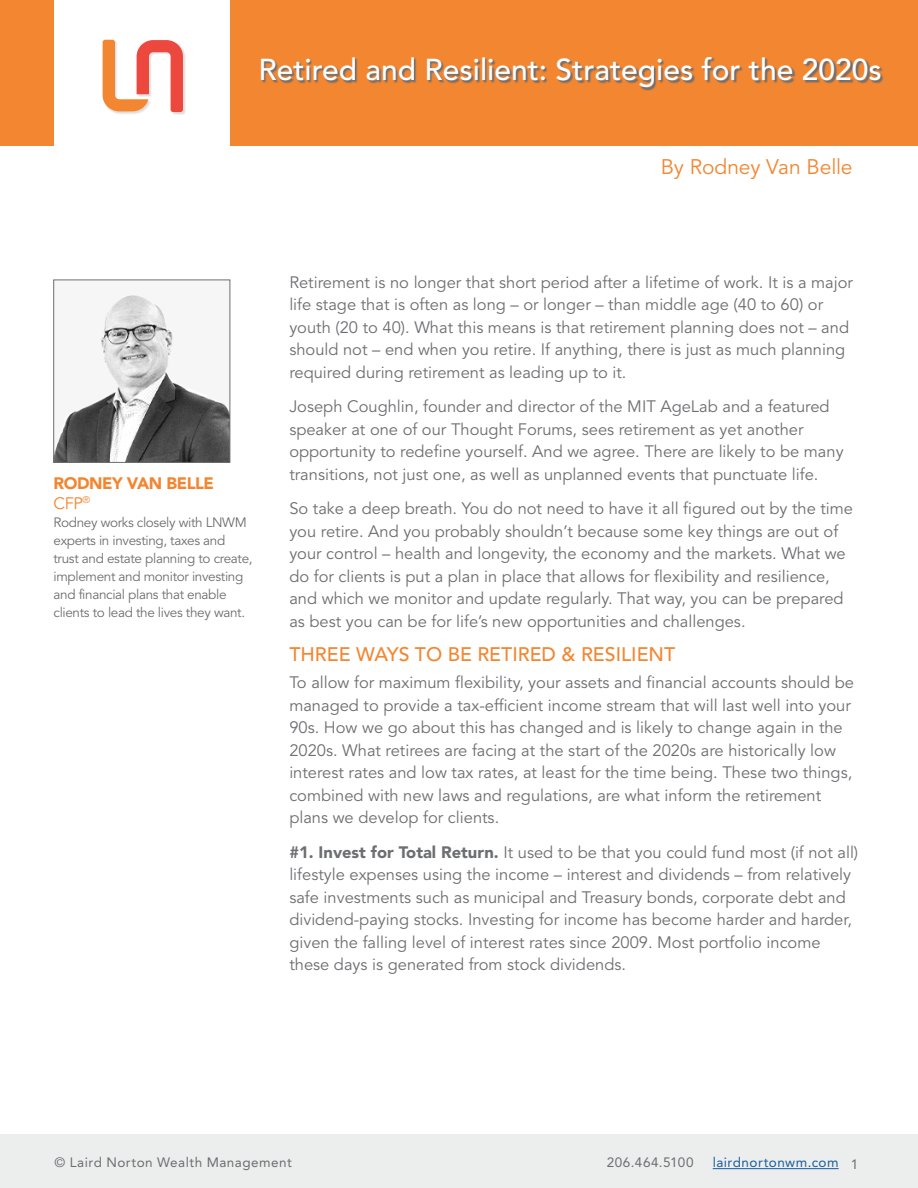
<style>
.page{position:relative;width:918px;height:1188px;background:#fff}
.page>*{position:absolute;margin:0;border:0;box-sizing:border-box;transform-origin:0 0}
.t1{font:500 30px "Avenir LT Std";color:#fff}
.t2{font:21px "Avenir LT Std";letter-spacing:-.005em;color:#f38630}
.t3{font:500 19.5px "Avenir LT Std";color:#f38630}
.t4{font:16.5px/22.5px "Avenir LT Std";color:#6d6e71}
.t5{font:900 16.5px/19.8px "Avenir LT Std";letter-spacing:-.025em;color:#f3852f}
.t6{font:13.5px/18px "Avenir LT Std";letter-spacing:-.025em;color:#6d6e71}
.t7{font:13.5px "Avenir LT Std";letter-spacing:.035em;color:#6c6d70}
.t8{font:13.5px "Avenir LT Std";letter-spacing:.035em;color:#175d9e}
.s1{font-weight:400}
.s2{font-weight:900}
.s3{color:#6c6d70}
</style>
<div class="page">
<div style="left:103px;top:40px;width:83px;height:75px;background:#231f20;opacity:.15"></div>
<svg style="left:103px;top:40px;width:80px;height:72px"></svg>
<div style="left:0;top:0;width:54px;height:146px;background:#f38630"></div>
<div style="left:230px;top:0;width:688px;height:146px;background:#f38630"></div>
<div style="left:0;top:1134px;width:918px;height:54px;background:#eceded"></div>
<hr style="left:713px;top:1168px;width:126px;height:1px;background:#175d9e">
<svg style="left:262px;top:58px;width:621px;height:33px"></svg>
<img style="left:56px;top:295px;width:172px;height:166px">
<div style="left:54px;top:280px;width:176px;height:183px;border:1px solid #6d6e71"></div>
<h1 class="t1" style="left:258px;top:52px;width:625px">Retired and Resilient: Strategies for the 2020s</h1>
<p class="t2" style="left:661px;top:154px;width:193px">By Rodney Van Belle</p>
<p class="t5" style="left:54px;top:473px;width:162px">RODNEY VAN BELLE<br><span class="s1">CFP</span><sup>®</sup></p>
<p class="t6" style="left:54px;top:514px;width:201px">Rodney works closely with LNWM experts in investing, taxes and trust and estate planning to create, implement and monitor investing and financial plans that enable clients to lead the lives they want.</p>
<p class="t4" style="left:289px;top:271px;width:565px">Retirement is no longer that short period after a lifetime of work. It is a major life stage that is often as long – or longer – than middle age (40 to 60) or youth (20 to 40). What this means is that retirement planning does not – and should not – end when you retire. If anything, there is just as much planning required during retirement as leading up to it.</p>
<p class="t4" style="left:289px;top:396px;width:556px">Joseph Coughlin, founder and director of the MIT AgeLab and a featured speaker at one of our Thought Forums, sees retirement as yet another opportunity to redefine yourself. And we agree. There are likely to be many transitions, not just one, as well as unplanned events that punctuate life.</p>
<p class="t4" style="left:289px;top:498px;width:565px">So take a deep breath. You do not need to have it all figured out by the time you retire. And you probably shouldn’t because some key things are out of your control – health and longevity, the economy and the markets. What we do for clients is put a plan in place that allows for flexibility and resilience, and which we monitor and update regularly. That way, you can be prepared as best you can be for life’s new opportunities and challenges.</p>
<p class="t3" style="left:289px;top:643px;width:387px">THREE WAYS TO BE RETIRED &amp; RESILIENT</p>
<p class="t4" style="left:289px;top:672px;width:566px">To allow for maximum flexibility, your assets and financial accounts should be managed to provide a tax-efficient income stream that will last well into your 90s. How we go about this has changed and is likely to change again in the 2020s. What retirees are facing at the start of the 2020s are historically low interest rates and low tax rates, at least for the time being. These two things, combined with new laws and regulations, are what inform the retirement plans we develop for clients.</p>
<p class="t4" style="left:289px;top:841px;width:570px"><span class="s2">#1. Invest for Total Return.</span> It used to be that you could fund most (if not all) lifestyle expenses using the income – interest and dividends – from relatively safe investments such as municipal and Treasury bonds, corporate debt and dividend-paying stocks. Investing for income has become harder and harder, given the falling level of interest rates since 2009. Most portfolio income these days is generated from stock dividends.</p>
<p class="t7" style="left:55px;top:1155px;width:239px">© Laird Norton Wealth Management</p>
<p class="t7" style="left:607px;top:1155px;width:88px">206.464.5100</p>
<p class="t8" style="left:713px;top:1155px;width:147px">lairdnortonwm.com <span class="s3">1</span></p>
</div>
